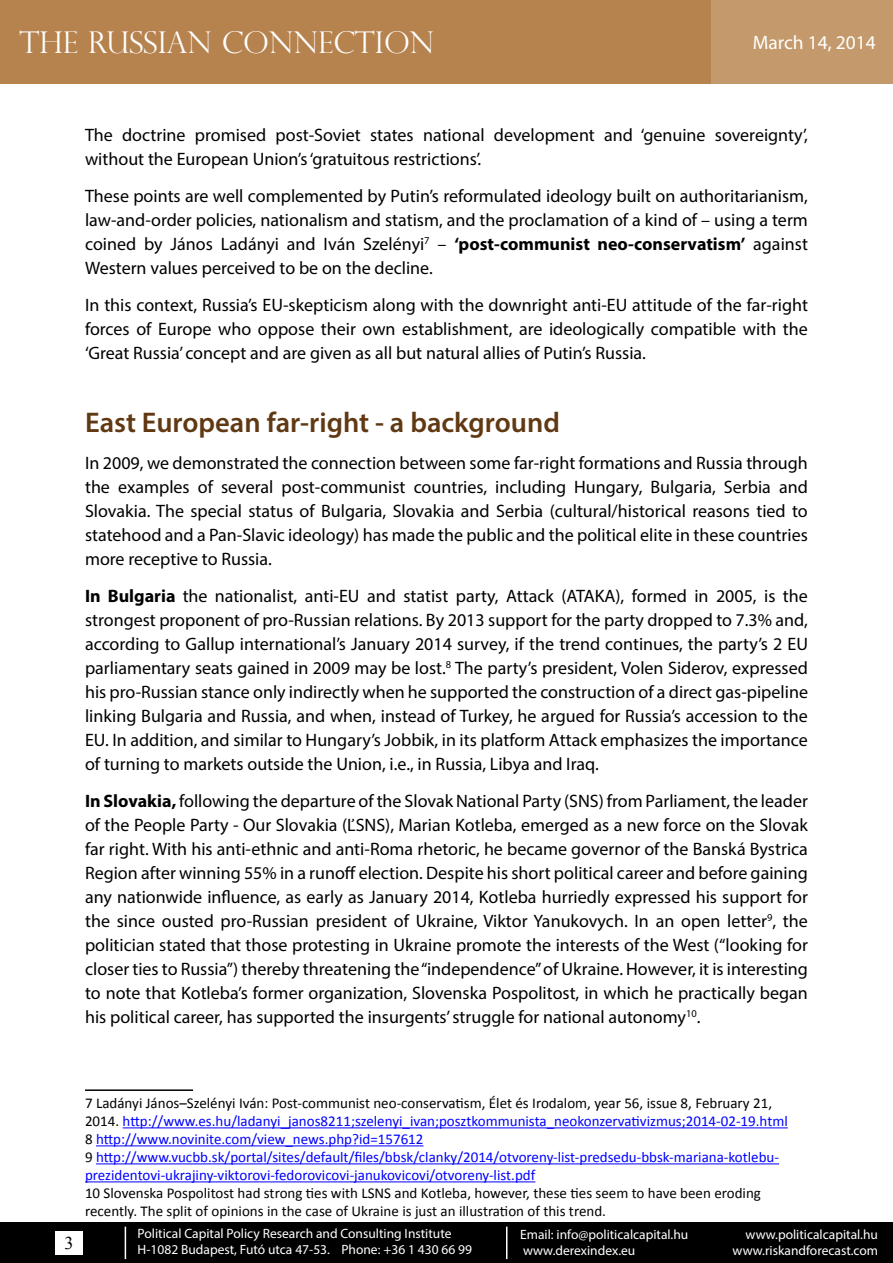
<style>
.page{position:relative;width:893px;height:1263px;background:#fff}
.page>*{position:absolute;margin:0;border:0;box-sizing:border-box;transform-origin:0 0}
.t1{font:300 30px "Perpetua Titling";color:#fff}
.t2{font:600 28.5px "Myriad Pro";color:#603913}
.t3{font:19.5px "Myriad Pro";color:#fff}
.t4{font:18px/24px "Myriad Pro";color:#000;text-align:justify}
.t5{font:18px "Times New Roman";color:#000}
.t6{font:15px/18px "Calibri";color:#00f}
.t7{font:15px/18px "Calibri";color:#000}
.t8{font:13.5px/16.2px "Myriad Pro";color:#fff}
.s1{font-weight:700}
.s2{color:#000}
</style>
<div class="page">
<div style="left:0;top:1222px;width:893px;height:41px;background:#000"></div>
<hr style="left:125px;top:1227px;width:1px;height:32px;background:#fff">
<div style="left:55px;top:1231px;width:27px;height:23px;background:#fff"></div>
<hr style="left:506px;top:1227px;width:1px;height:32px;background:#fff">
<div style="left:0;top:0;width:893px;height:84px;background:#b6834f"></div>
<div style="left:711px;top:0;width:182px;height:84px;background:#c49a6c"></div>
<hr style="left:85px;top:1089px;width:108px;height:2px;background:#000">
<hr style="left:123px;top:1127px;width:665px;height:1px;background:#00f">
<hr style="left:96px;top:1145px;width:327px;height:1px;background:#00f">
<hr style="left:96px;top:1163px;width:683px;height:1px;background:#00f">
<hr style="left:85px;top:1181px;width:450px;height:1px;background:#00f">
<h1 class="t1" style="left:19px;top:24px;width:416px">THE RUSSIAN CONNECTION</h1>
<p class="t3" style="left:753px;top:31px;width:125px">March 14, 2014</p>
<p class="t4" style="left:85px;top:123px;width:724px">The doctrine promised post-Soviet states national development and ‘genuine sovereignty’, without the European Union’s ‘gratuitous restrictions’.</p>
<p class="t4" style="left:85px;top:183px;width:724px">These points are well complemented by Putin’s reformulated ideology built on authoritarianism, law-and-order policies, nationalism and statism, and the proclamation of a kind of – using a term coined by János Ladányi and Iván Szelényi<sup>7</sup> – <span class="s1">‘post-communist neo-conservatism’</span> against Western values perceived to be on the decline.</p>
<p class="t4" style="left:85px;top:292px;width:724px">In this context, Russia’s EU-skepticism along with the downright anti-EU attitude of the far-right forces of Europe who oppose their own establishment, are ideologically compatible with the ‘Great Russia’ concept and are given as all but natural allies of Putin’s Russia.</p>
<h2 class="t2" style="left:85px;top:405px;width:476px">East European far-right - a background</h2>
<p class="t4" style="left:85px;top:451px;width:724px">In 2009, we demonstrated the connection between some far-right formations and Russia through the examples of several post-communist countries, including Hungary, Bulgaria, Serbia and Slovakia. The special status of Bulgaria, Slovakia and Serbia (cultural/historical reasons tied to statehood and a Pan-Slavic ideology) has made the public and the political elite in these countries more receptive to Russia.</p>
<p class="t4" style="left:85px;top:584px;width:724px"><span class="s1">In Bulgaria</span> the nationalist, anti-EU and statist party, Attack (ATAKA), formed in 2005, is the strongest proponent of pro-Russian relations. By 2013 support for the party dropped to 7.3% and, according to Gallup international’s January 2014 survey, if the trend continues, the party’s 2 EU parliamentary seats gained in 2009 may be lost.<sup>8</sup> The party’s president, Volen Siderov, expressed his pro-Russian stance only indirectly when he supported the construction of a direct gas-pipeline linking Bulgaria and Russia, and when, instead of Turkey, he argued for Russia’s accession to the EU. In addition, and similar to Hungary’s Jobbik, in its platform Attack emphasizes the importance of turning to markets outside the Union, i.e., in Russia, Libya and Iraq.</p>
<p class="t4" style="left:85px;top:788px;width:724px"><span class="s1">In Slovakia,</span> following the departure of the Slovak National Party (SNS) from Parliament, the leader of the People Party - Our Slovakia (ĽSNS), Marian Kotleba, emerged as a new force on the Slovak far right. With his anti-ethnic and anti-Roma rhetoric, he became governor of the Banská Bystrica Region after winning 55% in a runoff election. Despite his short political career and before gaining any nationwide influence, as early as January 2014, Kotleba hurriedly expressed his support for the since ousted pro-Russian president of Ukraine, Viktor Yanukovych. In an open letter<sup>9</sup>, the politician stated that those protesting in Ukraine promote the interests of the West (“looking for closer ties to Russia”) thereby threatening the “independence” of Ukraine. However, it is interesting to note that Kotleba’s former organization, Slovenska Pospolitost, in which he practically began his political career, has supported the insurgents’ struggle for national autonomy<sup>10</sup>.</p>
<p class="t5" style="left:64px;top:1231px;width:10px">3</p>
<p class="t6" style="left:85px;top:1093px;width:704px"><span class="s2">7 Ladányi János–Szelényi Iván: Post-communist neo-conservatism, Élet és Irodalom, year 56, issue 8, February 21, 2014.</span> http://www.es.hu/ladanyi_janos8211;szelenyi_ivan;posztkommunista_neokonzervativizmus;2014-02-19.html <span class="s2">8</span> http://www.novinite.com/view_news.php?id=157612<br><span class="s2">9</span> http://www.vucbb.sk/portal/sites/default/files/bbsk/clanky/2014/otvoreny-list-predsedu-bbsk-mariana-kotlebu&shy;prezidentovi-ukrajiny-viktorovi-fedorovicovi-janukovicovi/otvoreny-list.pdf</p>
<p class="t7" style="left:85px;top:1183px;width:677px">10 Slovenska Pospolitost had strong ties with LSNS and Kotleba, however, these ties seem to have been eroding recently. The split of opinions in the case of Ukraine is just an illustration of this trend.</p>
<p class="t8" style="left:138px;top:1225px;width:336px">Political Capital Policy Research and Consulting Institute<br>H-1082 Budapest, Futó utca 47-53. Phone: +36 1 430 66 99</p>
<p class="t8" style="left:520px;top:1226px;width:170px">Email: info@politicalcapital.hu</p>
<p class="t8" style="left:746px;top:1226px;width:134px">www.politicalcapital.hu</p>
<p class="t8" style="left:523px;top:1242px;width:114px">www.derexindex.eu</p>
<p class="t8" style="left:733px;top:1242px;width:147px">www.riskandforecast.com</p>
</div>
